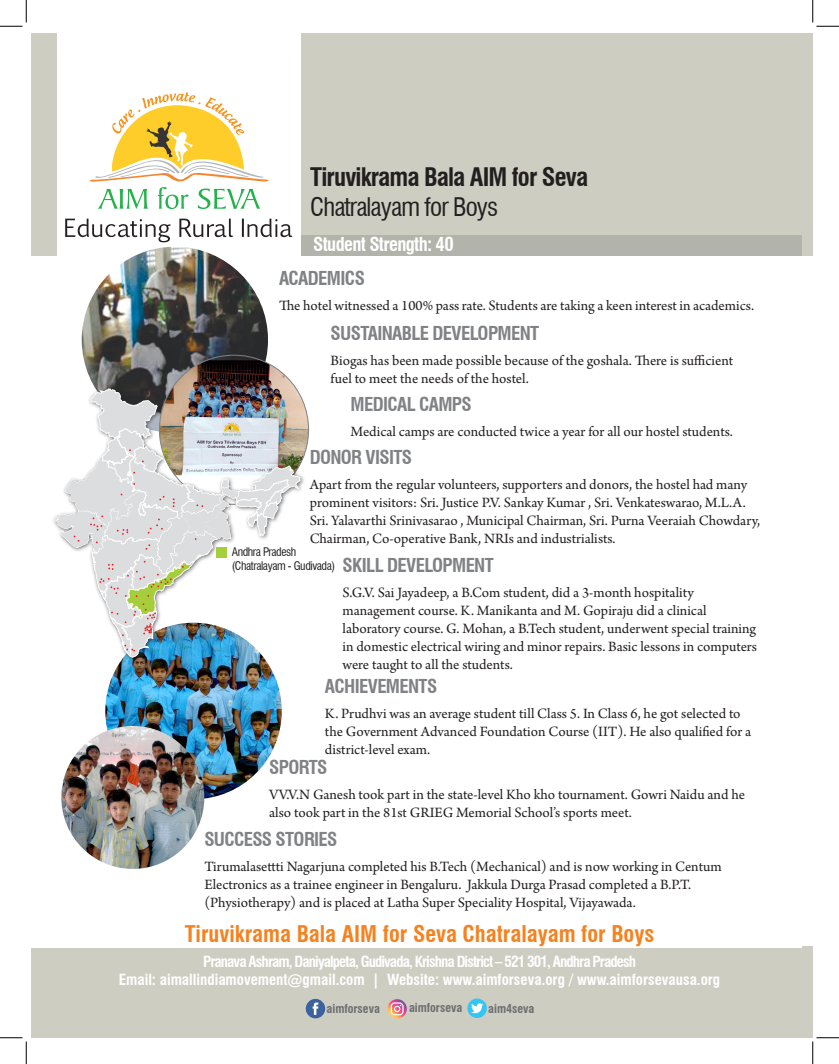
<style>
.page{position:relative;width:839px;height:1064px;background:#fff}
.page>*{position:absolute;margin:0;border:0;box-sizing:border-box;transform-origin:0 0}
.t1{font:700 condensed 25px "Swiss 721 BT";letter-spacing:-.035em;color:#231f20}
.t2{font:condensed 25px "Swiss 721 BT";letter-spacing:-.035em;color:#231f20}
.t3{font:700 condensed 22.5px "Swiss 721 BT";color:#f58220}
.t4{font:700 condensed 18.75px "Swiss 721 BT";letter-spacing:-.035em;color:#808285}
.t5{font:700 condensed 18.75px "Swiss 721 BT";letter-spacing:-.035em;color:#fff}
.t6{font:15px/18px "Arno Pro";color:#231f20}
.t7{font:700 condensed 15px "Swiss 721 BT";color:#fff}
.t8{font:700 condensed 15px "Swiss 721 BT";letter-spacing:-.06em;color:#fff}
.t9{font:700 condensed 12.12px "Swiss 721 BT";color:#6c6d70}
.t10{font:condensed 11.62px "Swiss 721 BT";letter-spacing:-.035em;color:#231f20}
</style>
<div class="page">
<div style="left:31px;top:33px;width:774px;height:222px;background:#cecdc2"></div>
<div style="left:285px;top:235px;width:522px;height:20px;background:#b2b3aa"></div>
<div style="left:31px;top:948px;width:774px;height:90px;background:#cecdc2"></div>
<img style="left:105px;top:623px;width:177px;height:176px;border-radius:88px">
<img style="left:61px;top:726px;width:143px;height:143px;border-radius:71px">
<div style="left:802px;top:33px;width:11px;height:222px;background:#cecdc2"></div>
<div style="left:802px;top:946px;width:11px;height:92px;background:#cecdc2"></div>
<svg style="left:387px;top:999px;width:20px;height:19px"></svg>
<svg style="left:391px;top:1002px;width:12px;height:13px"></svg>
<div style="left:306px;top:999px;width:19px;height:19px;background:#3a629f;border-radius:50%"></div>
<svg style="left:313px;top:1002px;width:5px;height:13px"></svg>
<svg style="left:467px;top:998px;width:20px;height:20px"></svg>
<svg style="left:471px;top:1003px;width:12px;height:11px"></svg>
<div style="left:57px;top:33px;width:243px;height:225px;background:#fff"></div>
<svg style="left:65px;top:92px;width:228px;height:151px"></svg>
<img style="left:82px;top:247px;width:186px;height:186px;border-radius:93px">
<img style="left:159px;top:360px;width:149px;height:94px">
<div style="left:51px;top:386px;width:254px;height:276px;background:#231f20;opacity:.75"></div>
<img style="left:54px;top:388px;width:246px;height:269px">
<div style="left:216px;top:547px;width:11px;height:11px;background:#a6ce3b"></div>
<svg style="left:0;top:0;width:27px;height:27px"></svg>
<svg style="left:0;top:1037px;width:27px;height:27px"></svg>
<svg style="left:812px;top:0;width:27px;height:27px"></svg>
<svg style="left:812px;top:1037px;width:27px;height:27px"></svg>
<p class="t1" style="left:310px;top:161px;width:279px">Tiruvikrama Bala AIM for Seva</p>
<p class="t2" style="left:310px;top:191px;width:190px">Chatralayam for Boys</p>
<p class="t5" style="left:313px;top:233px;width:142px">Student Strength: 40</p>
<p class="t4" style="left:279px;top:267px;width:87px">ACADEMICS</p>
<p class="t6" style="left:279px;top:297px;width:476px">The hotel witnessed a 100% pass rate. Students are taking a keen interest in academics.</p>
<p class="t4" style="left:331px;top:322px;width:210px">SUSTAINABLE DEVELOPMENT</p>
<p class="t6" style="left:331px;top:352px;width:404px">Biogas has been made possible because of the goshala. There is sufficient fuel to meet the needs of the hostel.</p>
<p class="t4" style="left:350px;top:392px;width:123px">MEDICAL CAMPS</p>
<p class="t6" style="left:350px;top:423px;width:384px">Medical camps are conducted twice a year for all our hostel students.</p>
<p class="t4" style="left:310px;top:446px;width:104px">DONOR VISITS</p>
<p class="t6" style="left:310px;top:476px;width:452px">Apart from the regular volunteers, supporters and donors, the hostel had many prominent visitors: Sri. Justice P.V. Sankay Kumar , Sri. Venkateswarao, M.L.A.<br>Sri. Yalavarthi Srinivasarao , Municipal Chairman, Sri. Purna Veeraiah Chowdary, Chairman, Co-operative Bank, NRIs and industrialists.</p>
<p class="t4" style="left:343px;top:554px;width:153px">SKILL DEVELOPMENT</p>
<p class="t6" style="left:343px;top:585px;width:416px">S.G.V. Sai Jayadeep, a B.Com student, did a 3-month hospitality management course. K. Manikanta and M. Gopiraju did a clinical laboratory course. G. Mohan, a B.Tech student, underwent special training in domestic electrical wiring and minor repairs. Basic lessons in computers were taught to all the students.</p>
<p class="t4" style="left:325px;top:675px;width:114px">ACHIEVEMENTS</p>
<p class="t6" style="left:325px;top:705px;width:428px">K. Prudhvi was an average student till Class 5. In Class 6, he got selected to the Government Advanced Foundation Course (IIT). He also qualified for a district-level exam.</p>
<p class="t4" style="left:269px;top:756px;width:60px">SPORTS</p>
<p class="t6" style="left:269px;top:786px;width:477px">VV.V.N Ganesh took part in the state-level Kho kho tournament. Gowri Naidu and he also took part in the 81st GRIEG Memorial School’s sports meet.</p>
<p class="t4" style="left:204px;top:828px;width:135px">SUCCESS STORIES</p>
<p class="t6" style="left:204px;top:859px;width:519px">Tirumalasettti Nagarjuna completed his B.Tech (Mechanical) and is now working in Centum<br>Electronics as a trainee engineer in Bengaluru. Jakkula Durga Prasad completed a B.P.T. (Physiotherapy) and is placed at Latha Super Speciality Hospital, Vijayawada.</p>
<p class="t10" style="left:232px;top:545px;width:66px">Andhra Pradesh</p>
<p class="t10" style="left:232px;top:559px;width:105px">(Chatralayam - Gudivada)</p>
<p class="t3" style="left:185px;top:920px;width:471px">Tiruvikrama Bala AIM for Seva Chatralayam for Boys</p>
<p class="t8" style="left:203px;top:952px;width:434px">Pranava Ashram, Daniyalpeta, Gudivada, Krishna District – 521 301, Andhra Pradesh</p>
<p class="t7" style="left:119px;top:970px;width:603px">Email: aimallindiamovement@gmail.com | Website: www.aimforseva.org / www.aimforsevausa.org</p>
<p class="t9" style="left:327px;top:1001px;width:55px">aimforseva</p>
<p class="t9" style="left:409px;top:1001px;width:55px">aimforseva</p>
<p class="t9" style="left:488px;top:1001px;width:48px">aim4seva</p>
</div>
